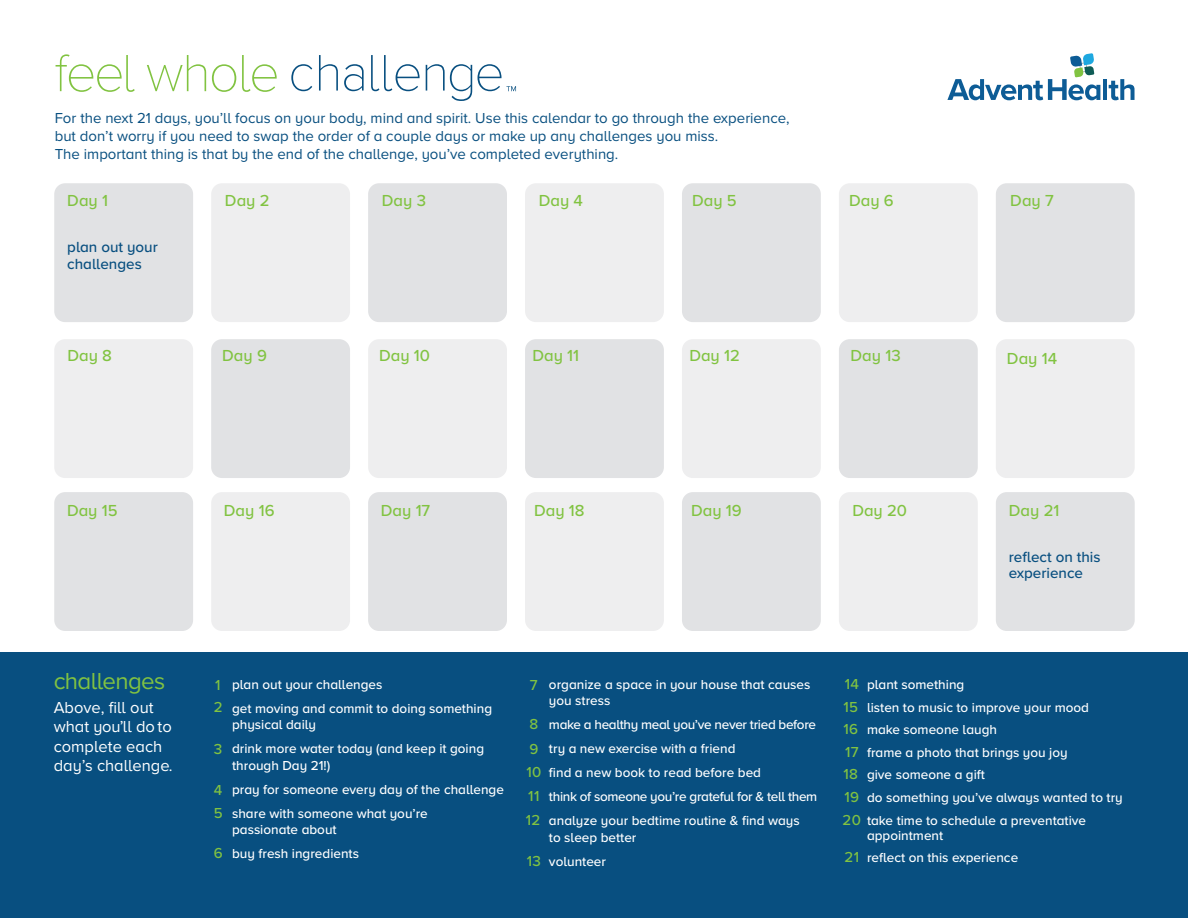
<style>
.page{position:relative;width:1188px;height:918px;background:#fff}
.page>*{position:absolute;margin:0;border:0;box-sizing:border-box;transform-origin:0 0}
.t1{font:24px "Proxima Nova A";letter-spacing:-.025em;color:#81c341}
.t2{font:500 16.5px "Proxima Nova A";color:#81c341}
.t3{font:16.5px/19.5px "Proxima Nova A";color:#fff}
.t4{font:500 15.15px/16.5px "Proxima Nova A";color:#084f80}
.t5{font:15px/18px "Proxima Nova A";color:#084f80}
.t6{font:500 15px/22.6px "Proxima Nova A";letter-spacing:.025em;color:#81c341}
.t7{font:500 13.5px/24px "Proxima Nova A";color:#fff}
</style>
<div class="page">
<div style="left:0;top:652px;width:1188px;height:266px;background:#084f80"></div>
<hr style="left:1103px;top:79px;width:4px;height:21px;background:#0d5c96">
<svg style="left:1109px;top:79px;width:26px;height:21px"></svg>
<svg style="left:947px;top:53px;width:153px;height:47px"></svg>
<div style="left:54px;top:183px;width:139px;height:139px;background:#e1e2e4;border-radius:11px"></div>
<div style="left:211px;top:183px;width:139px;height:139px;background:#eeeeef;border-radius:11px"></div>
<div style="left:368px;top:183px;width:139px;height:139px;background:#e1e2e4;border-radius:11px"></div>
<div style="left:525px;top:183px;width:139px;height:139px;background:#eeeeef;border-radius:11px"></div>
<div style="left:682px;top:183px;width:139px;height:139px;background:#e1e2e4;border-radius:11px"></div>
<div style="left:839px;top:183px;width:139px;height:139px;background:#eeeeef;border-radius:11px"></div>
<div style="left:996px;top:183px;width:139px;height:139px;background:#e1e2e4;border-radius:11px"></div>
<div style="left:54px;top:339px;width:139px;height:139px;background:#eeeeef;border-radius:11px"></div>
<div style="left:211px;top:339px;width:139px;height:139px;background:#e1e2e4;border-radius:11px"></div>
<div style="left:368px;top:339px;width:139px;height:139px;background:#eeeeef;border-radius:11px"></div>
<div style="left:525px;top:339px;width:139px;height:139px;background:#e1e2e4;border-radius:11px"></div>
<div style="left:682px;top:339px;width:139px;height:139px;background:#eeeeef;border-radius:11px"></div>
<div style="left:839px;top:339px;width:139px;height:139px;background:#e1e2e4;border-radius:11px"></div>
<div style="left:996px;top:339px;width:139px;height:139px;background:#eeeeef;border-radius:11px"></div>
<div style="left:54px;top:492px;width:139px;height:139px;background:#e1e2e4;border-radius:11px"></div>
<div style="left:211px;top:492px;width:139px;height:139px;background:#eeeeef;border-radius:11px"></div>
<div style="left:368px;top:492px;width:139px;height:139px;background:#e1e2e4;border-radius:11px"></div>
<div style="left:525px;top:492px;width:139px;height:139px;background:#eeeeef;border-radius:11px"></div>
<div style="left:682px;top:492px;width:139px;height:139px;background:#e1e2e4;border-radius:11px"></div>
<div style="left:839px;top:492px;width:139px;height:139px;background:#eeeeef;border-radius:11px"></div>
<div style="left:996px;top:492px;width:139px;height:139px;background:#e1e2e4;border-radius:11px"></div>
<svg style="left:291px;top:64px;width:21px;height:27px"></svg>
<svg style="left:319px;top:55px;width:19px;height:36px"></svg>
<svg style="left:344px;top:64px;width:20px;height:27px"></svg>
<svg style="left:371px;top:55px;width:49px;height:36px"></svg>
<svg style="left:426px;top:64px;width:46px;height:37px"></svg>
<svg style="left:478px;top:64px;width:38px;height:27px"></svg>
<svg style="left:56px;top:54px;width:79px;height:38px"></svg>
<svg style="left:147px;top:55px;width:59px;height:36px"></svg>
<svg style="left:212px;top:64px;width:24px;height:28px"></svg>
<svg style="left:242px;top:55px;width:35px;height:37px"></svg>
<p class="t5" style="left:55px;top:109px;width:736px">For the next 21 days, you’ll focus on your body, mind and spirit. Use this calendar to go through the experience, but don’t worry if you need to swap the order of a couple days or make up any challenges you miss.<br>The important thing is that by the end of the challenge, you’ve completed everything.</p>
<p class="t2" style="left:67px;top:189px;width:42px">Day 1</p>
<p class="t2" style="left:225px;top:189px;width:46px">Day 2</p>
<p class="t2" style="left:382px;top:189px;width:46px">Day 3</p>
<p class="t2" style="left:539px;top:189px;width:46px">Day 4</p>
<p class="t2" style="left:692px;top:189px;width:46px">Day 5</p>
<p class="t2" style="left:849px;top:189px;width:46px">Day 6</p>
<p class="t2" style="left:1010px;top:189px;width:45px">Day 7</p>
<p class="t4" style="left:67px;top:238px;width:92px">plan out your challenges</p>
<p class="t2" style="left:68px;top:344px;width:46px">Day 8</p>
<p class="t2" style="left:222px;top:344px;width:46px">Day 9</p>
<p class="t2" style="left:379px;top:344px;width:52px">Day 10</p>
<p class="t2" style="left:532px;top:344px;width:48px">Day 11</p>
<p class="t2" style="left:689px;top:344px;width:52px">Day 12</p>
<p class="t2" style="left:851px;top:344px;width:52px">Day 13</p>
<p class="t2" style="left:1007px;top:346px;width:52px">Day 14</p>
<p class="t2" style="left:67px;top:498px;width:52px">Day 15</p>
<p class="t2" style="left:224px;top:498px;width:52px">Day 16</p>
<p class="t2" style="left:381px;top:498px;width:51px">Day 17</p>
<p class="t2" style="left:534px;top:498px;width:52px">Day 18</p>
<p class="t2" style="left:691px;top:498px;width:52px">Day 19</p>
<p class="t2" style="left:852px;top:498px;width:56px">Day 20</p>
<p class="t2" style="left:1009px;top:498px;width:52px">Day 21</p>
<h1 class="t1" style="left:54px;top:663px;width:113px">challenges</h1>
<p class="t3" style="left:54px;top:697px;width:121px">Above, fill out what you’ll do to complete each day’s challenge.</p>
<p class="t4" style="left:1009px;top:548px;width:93px">reflect on this experience</p>
<p class="t6" style="left:215px;top:673px;width:7px">1</p>
<p class="t6" style="left:214px;top:695px;width:10px">2</p>
<p class="t6" style="left:214px;top:737px;width:10px">3</p>
<p class="t6" style="left:214px;top:777px;width:10px;line-height:23.2px">4<br>5</p>
<p class="t6" style="left:214px;top:841px;width:10px">6</p>
<p class="t7" style="left:232px;top:672px;width:262px">plan out your challenges<br>get moving and commit to doing something</p>
<p class="t7" style="left:232px;top:712px;width:254px">physical daily<br>drink more water today (and keep it going</p>
<p class="t7" style="left:232px;top:753px;width:273px">through Day 21!)<br>pray for someone every day of the challenge share with someone what you’re</p>
<p class="t7" style="left:232px;top:817px;width:128px">passionate about buy fresh ingredients</p>
<p class="t6" style="left:530px;top:673px;width:9px">7</p>
<p class="t6" style="left:529px;top:712px;width:10px">8</p>
<p class="t6" style="left:526px;top:736px;width:17px;line-height:23.9px">9<br>10<br>11<br>12</p>
<p class="t6" style="left:527px;top:849px;width:16px">13</p>
<p class="t7" style="left:549px;top:675px;width:263px;line-height:16.5px">organize a space in your house that causes you stress</p>
<p class="t7" style="left:549px;top:712px;width:270px">make a healthy meal you’ve never tried before try a new exercise with a friend<br>find a new book to read before bed<br>think of someone you’re grateful for &amp; tell them analyze your bedtime routine &amp; find ways</p>
<p class="t7" style="left:549px;top:825px;width:89px">to sleep better volunteer</p>
<p class="t6" style="left:843px;top:672px;width:20px">14<br>15<br>16<br>17<br>18<br>19<br>20</p>
<p class="t6" style="left:845px;top:845px;width:16px">21</p>
<p class="t7" style="left:867px;top:673px;width:257px;line-height:22.5px">plant something<br>listen to music to improve your mood make someone laugh<br>frame a photo that brings you joy<br>give someone a gift<br>do something you’ve always wanted to try take time to schedule a preventative</p>
<p class="t7" style="left:867px;top:823px;width:153px;line-height:22.5px">appointment<br>reflect on this experience</p>
</div>
